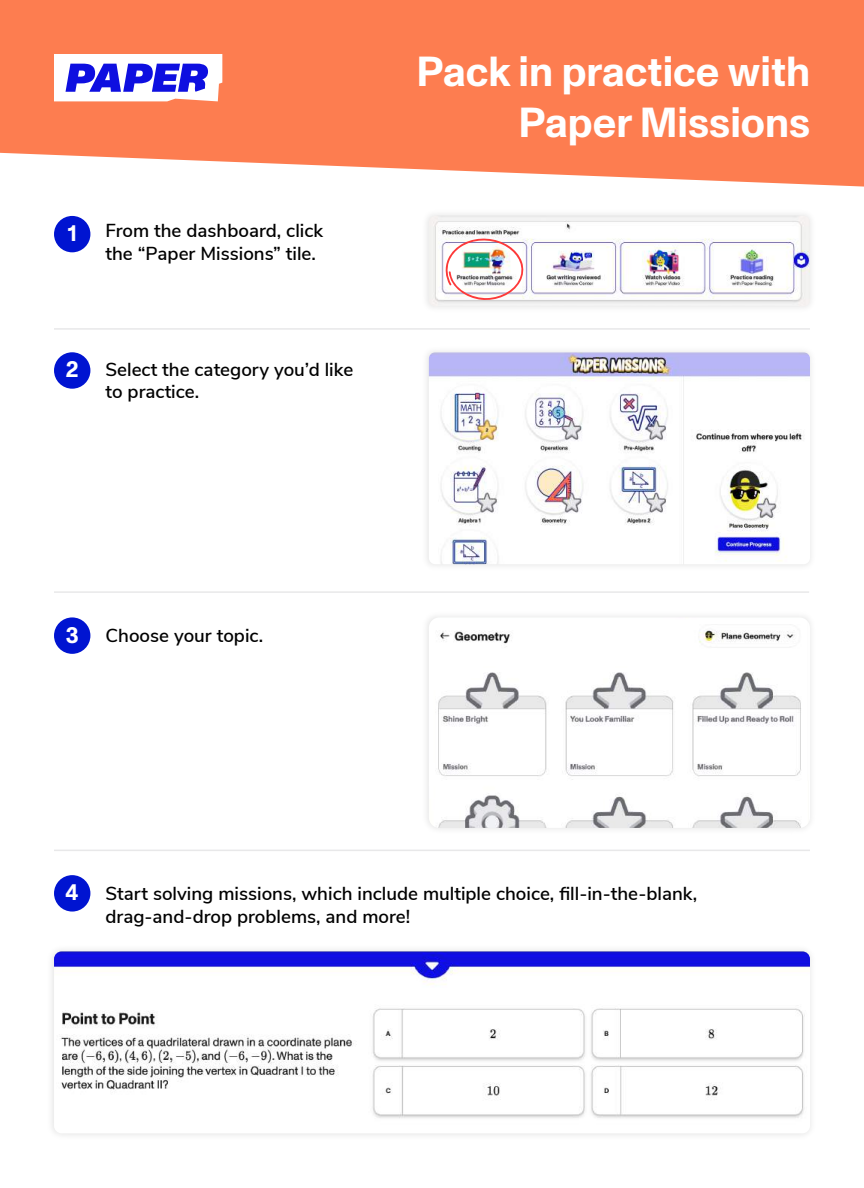
<style>
.page{position:relative;width:864px;height:1188px;background:#fff}
.page>*{position:absolute;margin:0;border:0;box-sizing:border-box;transform-origin:0 0}
.t1{font:700 42px/50.4px "Monument Grotesk";color:#fff;text-align:right}
.t2{font:700 22.95px "Monument Grotesk";color:#fff}
.t3{font:600 18.75px/22.5px "Nunito Sans";color:#000}
.s1{font-family:"Monument Grotesk";font-weight:700;font-size:22.95px;color:#fff}
</style>
<div class="page">
<svg style="left:0;top:0;width:864px;height:187px;background:#fd8961"></svg>
<svg style="left:54px;top:54px;width:168px;height:47px"></svg>
<img style="left:54px;top:951px;width:756px;height:36px">
<img style="left:54px;top:1004px;width:756px;height:129px">
<img style="left:429px;top:216px;width:381px;height:90px">
<div style="left:54px;top:216px;width:36px;height:36px;background:#0014d1;border-radius:50%"></div>
<div style="left:54px;top:352px;width:36px;height:37px;background:#0014d1;border-radius:50%"></div>
<div style="left:54px;top:617px;width:36px;height:37px;background:#0014d1;border-radius:50%"></div>
<div style="left:54px;top:875px;width:36px;height:37px;background:#0014d1;border-radius:50%"></div>
<hr style="left:54px;top:328px;width:756px;height:2px;background:#e8e8e9">
<hr style="left:54px;top:850px;width:756px;height:1px;background:#e8e8e9">
<hr style="left:54px;top:591px;width:755px;height:2px;background:#e8e8e9">
<div style="left:427px;top:351px;width:384px;height:215px;background:#f3f3f3"></div>
<img style="left:429px;top:352px;width:381px;height:212px">
<img style="left:429px;top:617px;width:381px;height:211px">
<img style="left:444px;top:236px;width:81px;height:65px">
<p class="t2" style="left:68px;top:216px;width:11px">1</p>
<p class="t3" style="left:106px;top:218px;width:219px">From the dashboard, click the “Paper Missions” tile.</p>
<p class="t2" style="left:66px;top:353px;width:14px">2</p>
<p class="t3" style="left:106px;top:357px;width:249px">Select the category you’d like to practice.</p>
<h1 class="t1" style="left:416px;top:45px;width:395px">Pack in practice with<br>Paper Missions</h1>
<p class="t3" style="left:66px;top:623px;width:199px"><span class="s1">3</span> Choose your topic.</p>
<p class="t2" style="left:66px;top:876px;width:15px">4</p>
<p class="t3" style="left:106px;top:881px;width:593px">Start solving missions, which include multiple choice, fill-in-the-blank, drag-and-drop problems, and more!</p>
</div>
